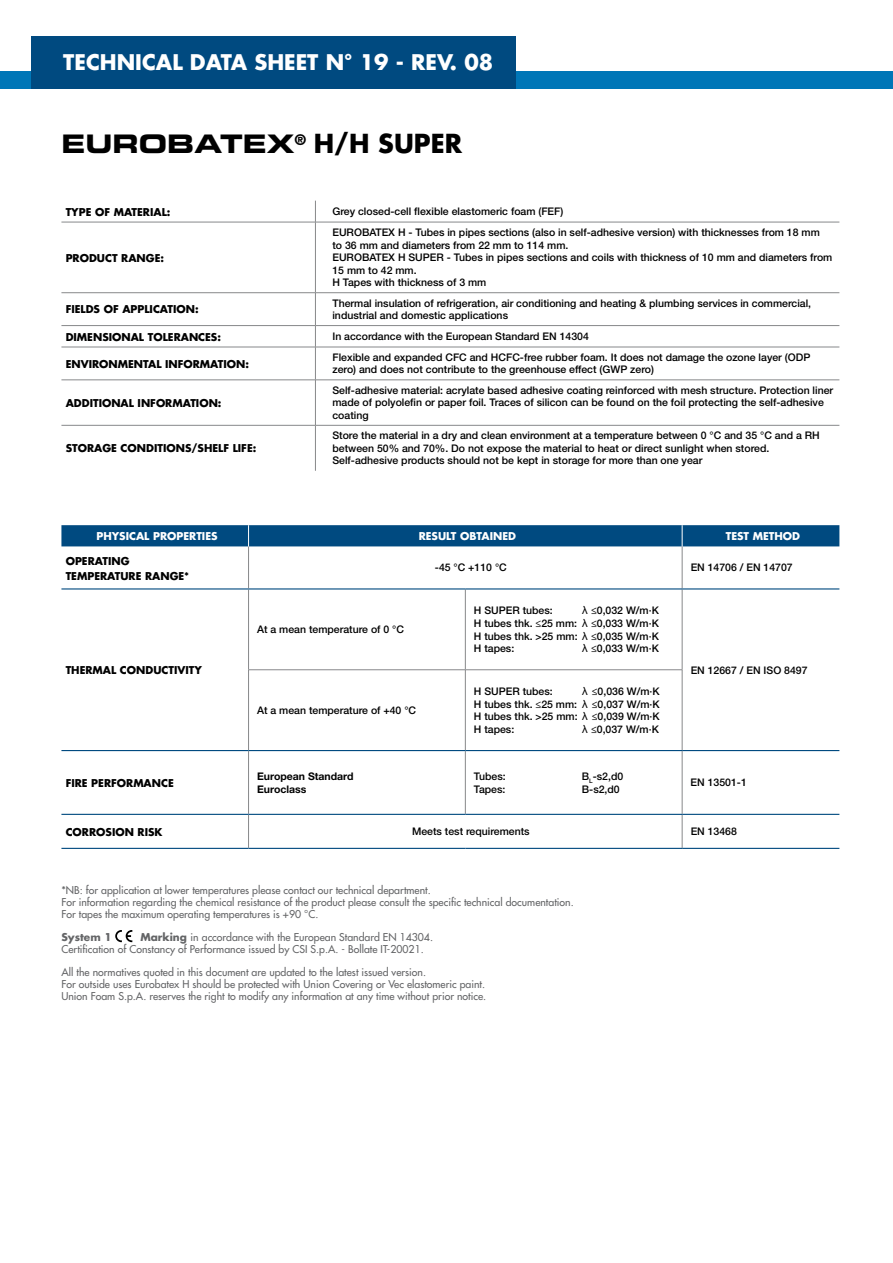
<style>
.page{position:relative;width:893px;height:1263px;background:#fff}
.page>*{position:absolute;margin:0;border:0;box-sizing:border-box;transform-origin:0 0}
.t1{font:25.5px "Eurostile LT Std Bold Ex 2";color:#000}
.t2{font:700 21px "Futura Std";color:#fff}
.t3{font:500 10.5px/12.6px "Helvetica Neue LT Std";color:#000}
.t4{font:500 10.5px/12px "Futura Std";color:#646567}
.t5{font:700 10.5px/15px "Futura Std";color:#000}
.t6{font:700 10.5px "Futura Std";color:#fff}
.t7{font:700 10.5px/12.6px "Helvetica Neue LT Std";color:#000}
.t8{font:700 10.5px "Futura Std";color:#646567}
.s1{font-family:"Futura Std";font-weight:700}
.s2{font-family:"Verdana";font-weight:400}
.s3{font-weight:700}
</style>
<div class="page">
<div style="left:0;top:71px;width:893px;height:17px;background:#0076b7"></div>
<div style="left:32px;top:36px;width:484px;height:52px;background:#004a80"></div>
<hr style="left:61px;top:222px;width:254px;height:1px;background:#87888a">
<hr style="left:315px;top:222px;width:524px;height:1px;background:#87888a">
<hr style="left:61px;top:292px;width:254px;height:1px;background:#87888a">
<hr style="left:315px;top:292px;width:524px;height:1px;background:#87888a">
<hr style="left:61px;top:325px;width:254px;height:1px;background:#87888a">
<hr style="left:315px;top:325px;width:524px;height:1px;background:#87888a">
<hr style="left:61px;top:347px;width:254px;height:1px;background:#87888a">
<hr style="left:315px;top:347px;width:524px;height:1px;background:#87888a">
<hr style="left:61px;top:380px;width:254px;height:1px;background:#87888a">
<hr style="left:315px;top:380px;width:524px;height:1px;background:#87888a">
<hr style="left:61px;top:425px;width:254px;height:1px;background:#87888a">
<hr style="left:315px;top:425px;width:524px;height:1px;background:#87888a">
<svg style="left:315px;top:201px;width:1px;height:21px"></svg>
<hr style="left:315px;top:222px;width:1px;height:70px;background:#87888a">
<hr style="left:315px;top:293px;width:1px;height:32px;background:#87888a">
<svg style="left:315px;top:326px;width:1px;height:21px"></svg>
<hr style="left:315px;top:347px;width:1px;height:33px;background:#87888a">
<hr style="left:315px;top:380px;width:1px;height:45px;background:#87888a">
<hr style="left:315px;top:425px;width:1px;height:46px;background:#87888a">
<hr style="left:248px;top:546px;width:1px;height:42px;background:#87888a">
<hr style="left:682px;top:546px;width:1px;height:42px;background:#87888a">
<hr style="left:248px;top:589px;width:1px;height:80px;background:#87888a">
<hr style="left:465px;top:589px;width:1px;height:80px;background:#87888a">
<hr style="left:682px;top:589px;width:1px;height:80px;background:#87888a">
<hr style="left:248px;top:670px;width:1px;height:80px;background:#87888a">
<hr style="left:465px;top:670px;width:1px;height:80px;background:#87888a">
<hr style="left:682px;top:670px;width:1px;height:80px;background:#87888a">
<hr style="left:248px;top:751px;width:1px;height:63px;background:#87888a">
<hr style="left:465px;top:751px;width:1px;height:63px;background:#87888a">
<hr style="left:682px;top:751px;width:1px;height:63px;background:#87888a">
<hr style="left:248px;top:815px;width:1px;height:33px;background:#87888a">
<hr style="left:682px;top:815px;width:1px;height:33px;background:#87888a">
<div style="left:61px;top:525px;width:778px;height:21px;background:#004a80"></div>
<hr style="left:61px;top:588px;width:188px;height:1px;background:#004a80">
<hr style="left:249px;top:588px;width:216px;height:1px;background:#004a80">
<hr style="left:465px;top:588px;width:217px;height:1px;background:#004a80">
<hr style="left:682px;top:588px;width:157px;height:1px;background:#004a80">
<hr style="left:61px;top:750px;width:188px;height:1px;background:#004a80">
<hr style="left:249px;top:750px;width:216px;height:1px;background:#004a80">
<hr style="left:465px;top:750px;width:217px;height:1px;background:#004a80">
<hr style="left:682px;top:750px;width:157px;height:1px;background:#004a80">
<hr style="left:61px;top:814px;width:188px;height:1px;background:#004a80">
<hr style="left:249px;top:814px;width:216px;height:1px;background:#004a80">
<hr style="left:465px;top:814px;width:217px;height:1px;background:#004a80">
<hr style="left:682px;top:814px;width:157px;height:1px;background:#004a80">
<hr style="left:248px;top:669px;width:217px;height:1px;background:#87888a">
<hr style="left:465px;top:669px;width:217px;height:1px;background:#87888a">
<hr style="left:61px;top:848px;width:188px;height:1px;background:#004a80">
<hr style="left:249px;top:848px;width:216px;height:1px;background:#004a80">
<hr style="left:465px;top:848px;width:217px;height:1px;background:#004a80">
<hr style="left:682px;top:848px;width:157px;height:1px;background:#004a80">
<svg style="left:115px;top:930px;width:17px;height:12px"></svg>
<h2 class="t2" style="left:63px;top:49px;width:142px">TECHNICAL DATA</h2>
<h2 class="t2" style="left:254px;top:49px;width:240px">SH EET N° 19 - REV. 08</h2>
<h1 class="t1" style="left:61px;top:126px;width:402px">EUROBATEX<sup>®</sup> <span class="s1">H/H SUPER</span></h1>
<p class="t5" style="left:66px;top:204px;width:106px">TYPE OF MATERIAL:</p>
<p class="t3" style="left:332px;top:205px;width:232px">Grey closed-cell flexible elastomeric foam (FEF)</p>
<p class="t5" style="left:66px;top:250px;width:100px">PRODUCT RANGE:</p>
<p class="t3" style="left:332px;top:226px;width:501px">EUROBATEX H - Tubes in pipes sections (also in self-adhesive version) with thicknesses from 18 mm<br>to 36 mm and diameters from 22 mm to 114 mm.<br>EUROBATEX H SUPER - Tubes in pipes sections and coils with thickness of 10 mm and diameters from 15 mm to 42 mm.<br>H Tapes with thickness of 3 mm</p>
<p class="t5" style="left:66px;top:302px;width:6px">FIEL</p>
<p class="t5" style="left:86px;top:302px;width:114px">DS OF APPLICATION :</p>
<p class="t3" style="left:332px;top:296px;width:480px">Thermal insulation of refrigeration, air conditioning and heating &amp; plumbing services in commercial, industrial and domestic applications</p>
<p class="t5" style="left:66px;top:329px;width:132px">DIMENSIONAL TOLE RANCE</p>
<p class="t5" style="left:211px;top:329px;width:12px">S:</p>
<p class="t3" style="left:332px;top:330px;width:258px">In accordance with the European Standard EN 14304</p>
<p class="t5" style="left:66px;top:356px;width:14px">ENVI</p>
<p class="t5" style="left:92px;top:356px;width:158px">RONMENTAL IN FORMATION :</p>
<p class="t3" style="left:332px;top:351px;width:479px">Flexible and expanded CFC and HCFC-free rubber foam. It does not damage the ozone layer (ODP zero) and does not contribute to the greenhouse effect (GWP zero)</p>
<p class="t5" style="left:66px;top:395px;width:157px">ADDITIONAL IN FORMATION :</p>
<p class="t3" style="left:332px;top:384px;width:502px">Self-adhesive material: acrylate based adhesive coating reinforced with mesh structure. Protection liner made of polyolefin or paper foil. Traces of silicon can be found on the foil protecting the self-adhesive coating</p>
<p class="t5" style="left:66px;top:441px;width:192px">STORAGE CON DITIONS/SHELF LI FE:</p>
<p class="t3" style="left:332px;top:429px;width:489px">Store the material in a dry and clean environment at a temperature between 0 °C and 35 °C and a RH between 50% and 70%. Do not expose the material to heat or direct sunlight when stored.<br>Self-adhesive products should not be kept in storage for more than one year</p>
<p class="t6" style="left:96px;top:529px;width:9px">PHYS</p>
<p class="t6" style="left:126px;top:529px;width:36px">ICAL PROP</p>
<p class="t6" style="left:183px;top:529px;width:36px">ERTIES</p>
<p class="t6" style="left:419px;top:529px;width:50px">RESU LT OBTA</p>
<p class="t6" style="left:490px;top:529px;width:27px">INED</p>
<p class="t6" style="left:726px;top:529px;width:52px">TEST METHOD</p>
<p class="t5" style="left:66px;top:553px;width:125px">OPERATING<br>TEMPERATURE RANGE*</p>
<p class="t3" style="left:435px;top:561px;width:73px">-45 °C +110 °C</p>
<p class="t3" style="left:691px;top:561px;width:104px">EN 14706 / EN 14707</p>
<p class="t5" style="left:66px;top:662px;width:138px">THERMAL CON DUCTIVITY</p>
<p class="t3" style="left:257px;top:623px;width:148px">At a mean temperature of 0 °C</p>
<p class="t3" style="left:257px;top:704px;width:161px">At a mean temperature of +40 °C</p>
<p class="t3" style="left:474px;top:604px;width:187px;text-align:justify;text-indent:108px"><span class="s2">λ</span> ≤0,032 W/m∙K H tubes thk. ≤25 mm: <span class="s2">λ</span> ≤0,033 W/m∙K H tubes thk. &gt;25 mm: <span class="s2">λ</span> ≤0,035 W/m∙K H tapes:</p>
<p class="t3" style="left:474px;top:604px;width:80px">H SUPER tubes:</p>
<p class="t3" style="left:582px;top:642px;width:79px"><span class="s2">λ</span> ≤0,033 W/m∙K</p>
<p class="t3" style="left:474px;top:685px;width:187px;text-align:justify;text-indent:108px"><span class="s2">λ</span> ≤0,036 W/m∙K H tubes thk. ≤25 mm: <span class="s2">λ</span> ≤0,037 W/m∙K H tubes thk. &gt;25 mm: <span class="s2">λ</span> ≤0,039 W/m∙K H tapes:</p>
<p class="t3" style="left:474px;top:685px;width:80px">H SUPER tubes:</p>
<p class="t3" style="left:582px;top:723px;width:79px"><span class="s2">λ</span> ≤0,037 W/m∙K</p>
<p class="t5" style="left:66px;top:775px;width:95px">FI RE PERFORMANCE</p>
<p class="t7" style="left:257px;top:770px;width:98px">European Standard<br>Euroclass</p>
<p class="t3" style="left:474px;top:770px;width:33px">Tubes:</p>
<p class="t3" style="left:582px;top:770px;width:43px">B<sub>L</sub>-s2,d0</p>
<p class="t3" style="left:474px;top:782px;width:33px">Tapes:</p>
<p class="t3" style="left:582px;top:782px;width:39px">B-s2,d0</p>
<p class="t3" style="left:691px;top:663px;width:118px">EN 12667 / EN ISO 8497</p>
<p class="t3" style="left:691px;top:776px;width:58px">EN 13501-1</p>
<p class="t5" style="left:66px;top:824px;width:98px">CORROSION RISK</p>
<p class="t3" style="left:412px;top:825px;width:119px">Meets test requirements</p>
<p class="t3" style="left:691px;top:825px;width:48px">EN 13468</p>
<p class="t4" style="left:61px;top:884px;width:514px">*NB: for application at lower temperatures please contact our technical department.<br>For information regarding the chemical resistance of the product please consult the specific technical documentation.<br>For tapes the maximum operating temperatures is +90 °C.</p>
<p class="t4" style="left:61px;top:931px;width:373px;text-indent:79px"><span class="s3">MARKING</span> in accordance with the European Standard EN 14304.<br>Certification of Constancy of Performance issued by CSI S.p.A. - Bollate IT-20021.</p>
<p class="t8" style="left:61px;top:930px;width:52px">SYSTEM 1</p>
<p class="t4" style="left:61px;top:966px;width:426px">All the normatives quoted in this document are updated to the latest issued version.<br>For outside uses Eurobatex H should be protected with Union Covering or Vec elastomeric paint.<br>Union Foam S.p.A. reserves the right to modify any information at any time without prior notice.</p>
</div>
